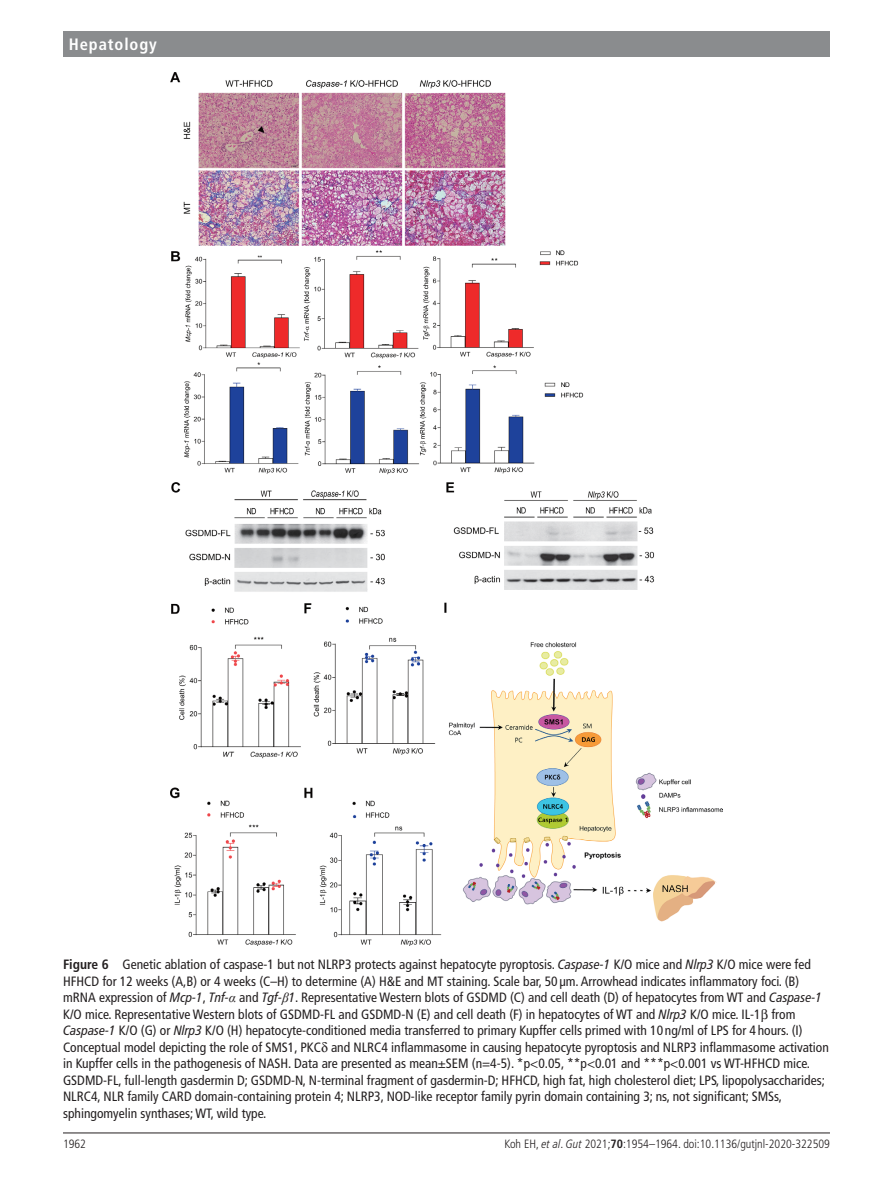
<style>
.page{position:relative;width:893px;height:1191px;background:#fff}
.page>*{position:absolute;margin:0;border:0;box-sizing:border-box;transform-origin:0 0}
.t1{font:700 condensed 16.5px "Frutiger LT Pro";letter-spacing:.055em;color:#fff}
.t2{font:condensed 13.5px/16.5px "Frutiger LT Pro";color:#231f20}
.t3{font:300 condensed 12px "Frutiger LT Pro";color:#231f20}
.s1{font-weight:700}
.s2{font-style:italic}
.s3{font-family:"Times New Roman";font-style:italic;font-stretch:normal}
</style>
<div class="page">
<hr style="left:63px;top:1132px;width:767px;height:1px;background:#231f20">
<div style="left:63px;top:31px;width:767px;height:25px;background:#8a8c8e"></div>
<img style="left:171px;top:72px;width:551px;height:873px">
<p class="t1" style="left:69px;top:34px;width:90px">Hepatology</p>
<p class="t2" style="left:63px;top:956px;width:767px"><span class="s1">Figure 6</span> Genetic ablation of caspase-1 but not NLRP3 protects against hepatocyte pyroptosis. <span class="s2">Caspase-1</span> K/O mice and <span class="s2">Nlrp3</span> K/O mice were fed HFHCD for 12 weeks (A,B) or 4 weeks (C–H) to determine (A) H&amp;E and MT staining. Scale bar, 50 µm. Arrowhead indicates inflammatory foci. (B) mRNA expression of <span class="s2">Mcp-1</span>, <span class="s2">Tnf-</span><span class="s3">α</span> and <span class="s2">Tgf-</span><span class="s3">β</span><span class="s2">1</span>. Representative Western blots of GSDMD (C) and cell death (D) of hepatocytes from WT and <span class="s2">Caspase-1<br></span>K/O mice. Representative Western blots of GSDMD-FL and GSDMD-N (E) and cell death (F) in hepatocytes of WT and <span class="s2">Nlrp3</span> K/O mice. IL-1 from <span class="s2">Caspase-1</span> K/O (G) or <span class="s2">Nlrp3</span> K/O (H) hepatocyte-conditioned media transferred to primary Kupffer cells primed with 10 ng/ml of LPS for 4 hours. (I)<br>Conceptual model depicting the role of SMS1, PKC and NLRC4 inflammasome in causing hepatocyte pyroptosis and NLRP3 inflammasome activation in Kupffer cells in the pathogenesis of NASH. Data are presented as mean±SEM (n=4-5). *p&lt;0.05, **p&lt;0.01 and ***p&lt;0.001 vs WT-HFHCD mice.<br>GSDMD-FL, full-length gasdermin D; GSDMD-N, N-terminal fragment of gasdermin-D; HFHCD, high fat, high cholesterol diet; LPS, lipopolysaccharides; NLRC4, NLR family CARD domain-containing protein 4; NLRP3, NOD-like receptor family pyrin domain containing 3; ns, not significant; SMSs, sphingomyelin synthases; WT, wild type.</p>
<p class="t3" style="left:63px;top:1136px;width:25px">1962</p>
<p class="t3" style="left:504px;top:1136px;width:327px">Koh EH, <span class="s2">et al</span>. <span class="s2">Gut</span> 2021;<span class="s1">70</span>:1954–1964. doi:10.1136/gutjnl-2020-322509</p>
</div>
